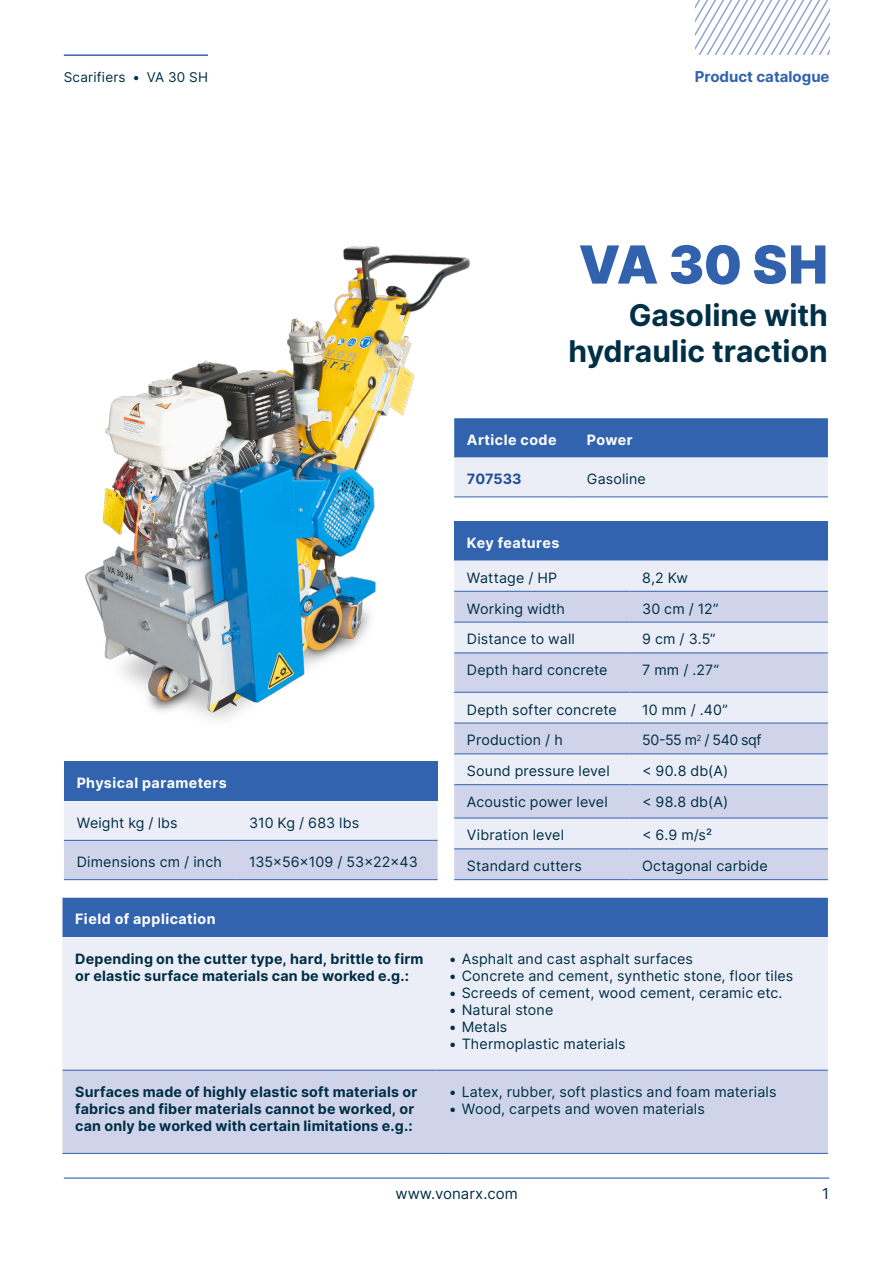
<style>
.page{position:relative;width:893px;height:1263px;background:#fff}
.page>*{position:absolute;margin:0;border:0;box-sizing:border-box;transform-origin:0 0}
.t1{font:900 52.5px "Inter";color:#3262ae}
.t2{font:700 30px/36px "Inter";color:#002f46;text-align:right}
.t3{font:700 15px "Inter";color:#3163af}
.t4{font:15px "Inter";color:#002f46}
.Body{font:14.25px "Inter";letter-spacing:.01em;color:#002f46}
.Body-bold{font:700 14.25px/17.1px "Inter";letter-spacing:.015em;color:#002f46}
.Header-table{font:700 14.25px "Inter";letter-spacing:.035em;color:#fff}
.Body-2{font:14.25px "Inter";letter-spacing:-.01em;color:#002f46}
.Body-3{font:14.25px "Inter";letter-spacing:-.03em;color:#002f46}
.Body-4{font:700 14.25px "Inter";letter-spacing:-.005em;color:#1f4d98}
.t5{font:13.5px "Inter";letter-spacing:.015em;color:#002f46}
</style>
<div class="page">
<hr style="left:64px;top:1177px;width:765px;height:1px;background:#3163af">
<hr style="left:64px;top:54px;width:144px;height:2px;background:#3262ae">
<svg style="left:695px;top:0;width:135px;height:54px"></svg>
<img style="left:85px;top:246px;width:386px;height:473px">
<div style="left:62px;top:898px;width:766px;height:39px;background:#3163af"></div>
<div style="left:62px;top:937px;width:766px;height:133px;background:#eceef7"></div>
<div style="left:62px;top:1071px;width:766px;height:82px;background:#cfd4ea"></div>
<hr style="left:62px;top:1070px;width:374px;height:1px;background:#3262ae">
<hr style="left:436px;top:1070px;width:392px;height:1px;background:#3262ae">
<hr style="left:62px;top:1153px;width:374px;height:1px;background:#3262ae">
<hr style="left:436px;top:1153px;width:392px;height:1px;background:#3262ae">
<div style="left:454px;top:521px;width:374px;height:39px;background:#3163af"></div>
<div style="left:454px;top:560px;width:374px;height:31px;background:#eceef7"></div>
<svg style="left:454px;top:592px;width:374px;height:287px;background:#d9ddee"></svg>
<hr style="left:454px;top:591px;width:175px;height:1px;background:#3262ae">
<hr style="left:629px;top:591px;width:199px;height:1px;background:#3262ae">
<hr style="left:454px;top:622px;width:175px;height:1px;background:#3262ae">
<hr style="left:629px;top:622px;width:199px;height:1px;background:#3262ae">
<hr style="left:454px;top:653px;width:175px;height:1px;background:#3262ae">
<hr style="left:629px;top:653px;width:199px;height:1px;background:#3262ae">
<hr style="left:454px;top:692px;width:175px;height:1px;background:#3262ae">
<hr style="left:629px;top:692px;width:199px;height:1px;background:#3262ae">
<hr style="left:454px;top:723px;width:175px;height:1px;background:#3262ae">
<hr style="left:629px;top:723px;width:199px;height:1px;background:#3262ae">
<hr style="left:454px;top:754px;width:175px;height:1px;background:#3262ae">
<hr style="left:629px;top:754px;width:199px;height:1px;background:#3262ae">
<hr style="left:454px;top:784px;width:175px;height:1px;background:#3262ae">
<hr style="left:629px;top:784px;width:199px;height:1px;background:#3262ae">
<hr style="left:454px;top:818px;width:175px;height:1px;background:#3262ae">
<hr style="left:629px;top:818px;width:199px;height:1px;background:#3262ae">
<hr style="left:454px;top:848px;width:175px;height:1px;background:#3262ae">
<hr style="left:629px;top:848px;width:199px;height:1px;background:#3262ae">
<hr style="left:454px;top:879px;width:175px;height:1px;background:#3262ae">
<hr style="left:629px;top:879px;width:199px;height:1px;background:#3262ae">
<svg style="left:454px;top:418px;width:374px;height:79px;background:#8ea8d2"></svg>
<hr style="left:454px;top:497px;width:120px;height:1px;background:#3262ae">
<hr style="left:574px;top:497px;width:254px;height:1px;background:#3262ae">
<div style="left:64px;top:762px;width:374px;height:39px;background:#3163af"></div>
<svg style="left:64px;top:801px;width:374px;height:78px;background:#dde0f0"></svg>
<hr style="left:64px;top:840px;width:172px;height:1px;background:#3262ae">
<hr style="left:64px;top:879px;width:172px;height:1px;background:#3262ae">
<hr style="left:236px;top:879px;width:202px;height:1px;background:#3262ae">
<hr style="left:236px;top:840px;width:202px;height:1px;background:#3262ae">
<p class="t5" style="left:64px;top:68px;width:146px">Scarifiers • VA 30 SH</p>
<p class="t3" style="left:695px;top:66px;width:136px">Product catalogue</p>
<h1 class="t1" style="left:579px;top:226px;width:251px">VA 30 SH</h1>
<h3 class="t2" style="left:569px;top:297px;width:261px">Gasoline with hydraulic traction</h3>
<p class="Header-table" style="left:77px;top:773px;width:152px">Physical parameters</p>
<p class="Body" style="left:77px;top:812px;width:102px">Weight kg / lbs</p>
<p class="Body" style="left:249px;top:812px;width:112px">310 Kg / 683 lbs</p>
<p class="Body" style="left:77px;top:851px;width:147px">Dimensions cm / inch</p>
<p class="Body-2" style="left:249px;top:851px;width:170px">135x56x109 / 53x22x43</p>
<p class="Header-table" style="left:75px;top:909px;width:142px">Field of application</p>
<p class="Body-bold" style="left:75px;top:949px;width:350px">Depending on the cutter type, hard, brittle to firm</p>
<p class="Body-bold" style="left:75px;top:967px;width:335px">or elastic surface materials can be worked e.g.:</p>
<p class="Header-table" style="left:467px;top:429px;width:91px">Article code</p>
<p class="Header-table" style="left:587px;top:429px;width:47px">Power</p>
<p class="Body-4" style="left:467px;top:469px;width:56px">707533</p>
<p class="Body" style="left:587px;top:469px;width:60px">Gasoline</p>
<p class="Header-table" style="left:467px;top:532px;width:94px">Key features</p>
<p class="Body" style="left:467px;top:567px;width:92px">Wattage / HP</p>
<p class="Body" style="left:642px;top:567px;width:47px">8,2 Kw</p>
<p class="Body" style="left:467px;top:598px;width:99px">Working width</p>
<p class="Body" style="left:642px;top:598px;width:78px">30 cm / 12”</p>
<p class="Body" style="left:467px;top:629px;width:109px">Distance to wall</p>
<p class="Body" style="left:642px;top:629px;width:75px">9 cm / 3.5”</p>
<p class="Body" style="left:467px;top:660px;width:142px">Depth hard concrete</p>
<p class="Body" style="left:642px;top:660px;width:78px">7 mm / .27”</p>
<p class="Body" style="left:467px;top:699px;width:151px">Depth softer concrete</p>
<p class="Body" style="left:642px;top:699px;width:87px">10 mm / .40”</p>
<p class="Body" style="left:467px;top:730px;width:97px">Production / h</p>
<p class="Body-3" style="left:642px;top:730px;width:121px">50-55 m<sup>2</sup> / 540 sqf</p>
<p class="Body" style="left:467px;top:761px;width:144px">Sound pressure level</p>
<p class="Body" style="left:642px;top:761px;width:87px">&lt; 90.8 db(A)</p>
<p class="Body" style="left:467px;top:791px;width:142px">Acoustic power level</p>
<p class="Body" style="left:642px;top:791px;width:87px">&lt; 98.8 db(A)</p>
<p class="Body" style="left:467px;top:825px;width:99px">Vibration level</p>
<p class="Body" style="left:642px;top:825px;width:72px">&lt; 6.9 m/s²</p>
<p class="Body" style="left:467px;top:856px;width:116px">Standard cutters</p>
<p class="Body" style="left:642px;top:856px;width:127px">Octagonal carbide</p>
<p class="Body" style="left:449px;top:948px;width:246px">• Asphalt and cast asphalt surfaces</p>
<p class="Body" style="left:449px;top:965px;width:346px">• Concrete and cement, synthetic stone, floor tiles</p>
<p class="Body" style="left:449px;top:982px;width:335px">• Screeds of cement, wood cement, ceramic etc.</p>
<p class="Body" style="left:449px;top:999px;width:106px">• Natural stone</p>
<p class="Body" style="left:449px;top:1016px;width:60px">• Metals</p>
<p class="Body" style="left:449px;top:1033px;width:178px">• Thermoplastic materials</p>
<p class="Body-bold" style="left:75px;top:1083px;width:343px">Surfaces made of highly elastic soft materials or fabrics and fiber materials cannot be worked, or can only be worked with certain limitations e.g.:</p>
<p class="Body" style="left:449px;top:1081px;width:329px">• Latex, rubber, soft plastics and foam materials</p>
<p class="Body" style="left:449px;top:1098px;width:257px">• Wood, carpets and woven materials</p>
<p class="t4" style="left:396px;top:1182px;width:124px">www.vonarx.com</p>
<p class="t4" style="left:822px;top:1182px;width:8px">1</p>
</div>
